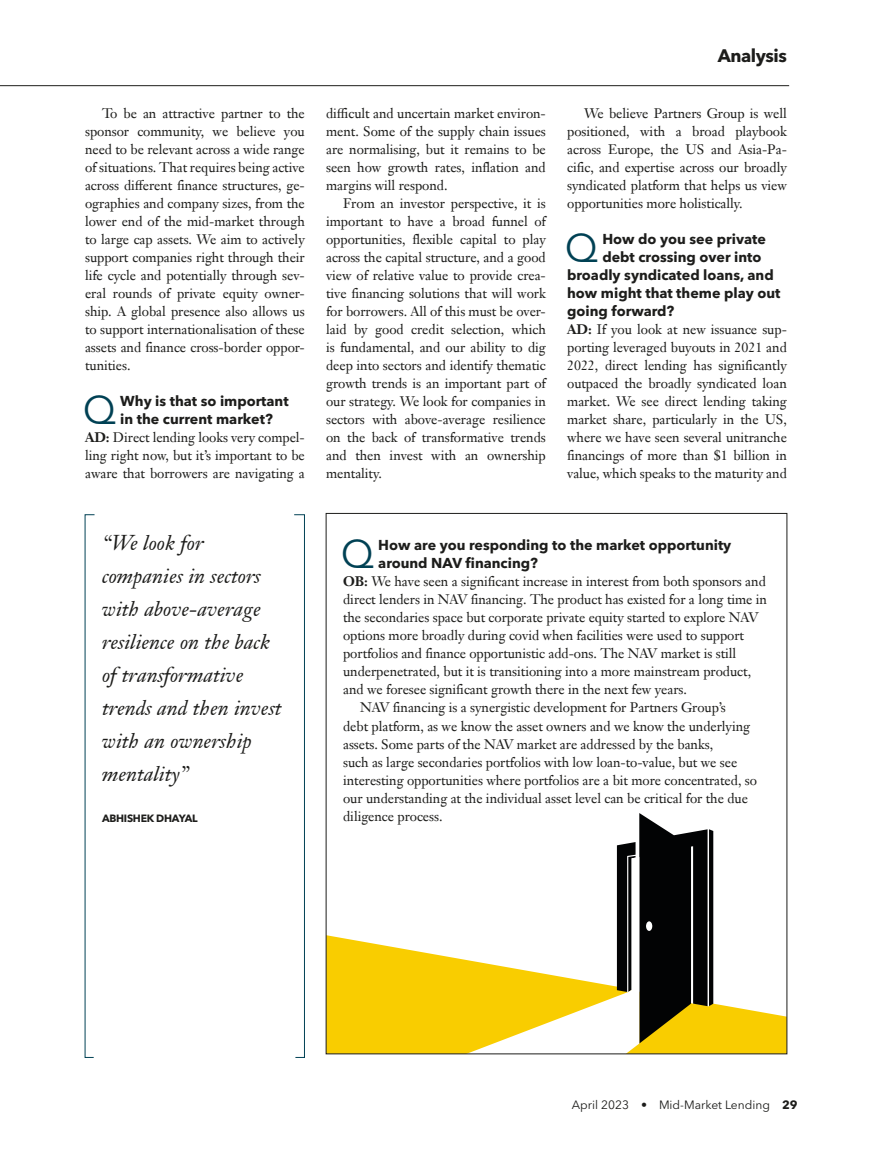
<style>
.page{position:relative;width:872px;height:1149px;background:#fff}
.page>*{position:absolute;margin:0;border:0;box-sizing:border-box;transform-origin:0 0}
.t1{font:39.6px "Avenir Next LT Pro";color:#004154}
.t2{font:italic 21px/33px "Janson Text LT Pro";color:#1d1d1b}
.t3{font:700 18px "Avenir Next LT Pro";letter-spacing:-.025em;color:#1d1d1b}
.t4{font:700 14.25px/18px "Avenir Next LT Pro";color:#1d1d1b}
.t5{font:13.5px/18px "Janson Text LT Pro";letter-spacing:-.005em;color:#1d1d1b;text-align:justify}
.t6{font:12px "Avenir Next LT Pro";color:#1d1d1b}
.t7{font:700 10.5px "Avenir Next LT Pro";letter-spacing:-.025em;color:#1d1d1b}
.s1{font-weight:700}
</style>
<div class="page">
<hr style="left:0;top:85px;width:789px;height:1px;background:#1d1d1b">
<svg style="left:294px;top:514px;width:11px;height:543px"></svg>
<svg style="left:84px;top:514px;width:11px;height:543px"></svg>
<svg style="left:639px;top:934px;width:146px;height:117px"></svg>
<svg style="left:617px;top:813px;width:96px;height:230px;background:#3f3b27"></svg>
<svg style="left:328px;top:856px;width:311px;height:195px"></svg>
<p class="t5" style="left:85px;top:104px;width:221px;text-indent:17px">To be an attractive partner to the sponsor community, we believe you need to be relevant across a wide range of situations. That requires being active across different finance structures, ge&shy;ographies and company sizes, from the lower end of the mid-market through to large cap assets. We aim to actively support companies right through their life cycle and potentially through sev&shy;eral rounds of private equity owner&shy;ship. A global presence also allows us to support internationalisation of these assets and finance cross-border oppor&shy;tunities.</p>
<h1 class="t1" style="left:83px;top:386px;width:35px">Q</h1>
<p class="t4" style="left:120px;top:392px;width:170px">Why is that so important in the current market?</p>
<p class="t5" style="left:85px;top:428px;width:221px"><span class="s1">AD:</span> Direct lending looks very compel&shy;ling right now, but it’s important to be aware that borrowers are navigating a</p>
<p class="t5" style="left:326px;top:104px;width:221px">difficult and uncertain market environ&shy;ment. Some of the supply chain issues are normalising, but it remains to be seen how growth rates, inflation and margins will respond.</p>
<p class="t5" style="left:326px;top:194px;width:221px;text-indent:17px">From an investor perspective, it is important to have a broad funnel of opportunities, flexible capital to play across the capital structure, and a good view of relative value to provide crea&shy;tive financing solutions that will work for borrowers. All of this must be over&shy;laid by good credit selection, which is fundamental, and our ability to dig deep into sectors and identify thematic growth trends is an important part of our strategy. We look for companies in sectors with above-average resilience on the back of transformative trends and then invest with an ownership mentality.</p>
<h3 class="t3" style="left:717px;top:45px;width:71px">Analysis</h3>
<p class="t5" style="left:567px;top:104px;width:221px;text-indent:17px">We believe Partners Group is well positioned, with a broad playbook across Europe, the US and Asia-Pa&shy;cific, and expertise across our broadly syndicated platform that helps us view opportunities more holistically.</p>
<h1 class="t1" style="left:565px;top:224px;width:35px">Q</h1>
<p class="t4" style="left:602px;top:230px;width:165px">How do you see private</p>
<p class="t4" style="left:602px;top:248px;width:161px">debt crossing over into</p>
<p class="t4" style="left:567px;top:266px;width:208px">broadly syndicated loans, and</p>
<p class="t4" style="left:567px;top:284px;width:215px">how might that theme play out</p>
<p class="t4" style="left:567px;top:302px;width:109px">going forward?</p>
<p class="t5" style="left:567px;top:320px;width:221px"><span class="s1">AD:</span> If you look at new issuance sup&shy;porting leveraged buyouts in 2021 and 2022, direct lending has significantly outpaced the broadly syndicated loan market. We see direct lending taking market share, particularly in the US, where we have seen several unitranche financings of more than $1 billion in value, which speaks to the maturity and</p>
<h2 class="t2" style="left:102px;top:526px;width:181px">“We look for companies in sectors with above-average resilience on the back of transformative trends and then invest with an ownership mentality”</h2>
<p class="t7" style="left:102px;top:811px;width:97px">ABHISHEK DHAYAL</p>
<h1 class="t1" style="left:341px;top:530px;width:35px">Q</h1>
<p class="t4" style="left:378px;top:536px;width:354px">How are you responding to the market opportunity around NAV financing?</p>
<p class="t5" style="left:343px;top:572px;width:424px"><span class="s1">OB:</span> We have seen a significant increase in interest from both sponsors and</p>
<p class="t5" style="left:343px;top:590px;width:425px">direct lenders in NAV financing. The product has existed for a long time in</p>
<p class="t5" style="left:343px;top:608px;width:417px">the secondaries space but corporate private equity started to explore NAV</p>
<p class="t5" style="left:343px;top:626px;width:402px">options more broadly during covid when facilities were used to support</p>
<p class="t5" style="left:343px;top:644px;width:394px">portfolios and finance opportunistic add-ons. The NAV market is still</p>
<p class="t5" style="left:343px;top:662px;width:409px">underpenetrated, but it is transitioning into a more mainstream product,</p>
<p class="t5" style="left:343px;top:680px;width:345px">and we foresee significant growth there in the next few years.</p>
<p class="t5" style="left:360px;top:698px;width:367px">NAV financing is a synergistic development for Partners Group’s</p>
<p class="t5" style="left:343px;top:716px;width:408px">debt platform, as we know the asset owners and we know the underlying</p>
<p class="t5" style="left:343px;top:734px;width:371px">assets. Some parts of the NAV market are addressed by the banks,</p>
<p class="t5" style="left:343px;top:752px;width:395px">such as large secondaries portfolios with low loan-to-value, but we see</p>
<p class="t5" style="left:343px;top:770px;width:415px">interesting opportunities where portfolios are a bit more concentrated, so</p>
<p class="t5" style="left:343px;top:788px;width:406px">our understanding at the individual asset level can be critical for the due</p>
<p class="t5" style="left:343px;top:806px;width:101px">diligence process.</p>
<p class="t6" style="left:572px;top:1097px;width:227px">April 2023 • Mid-Market Lending <span class="s1">29</span></p>
</div>
